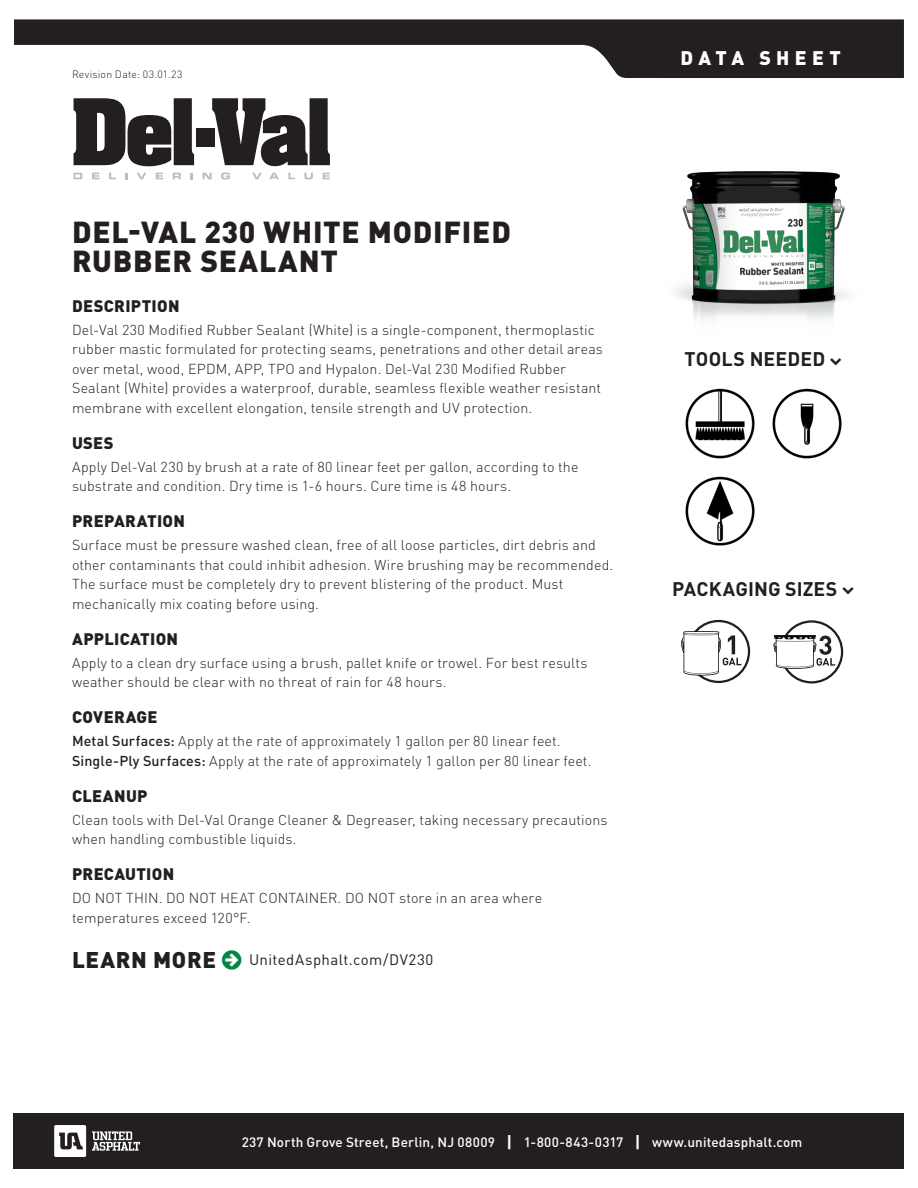
<style>
.page{position:relative;width:918px;height:1188px;background:#fff}
.page>*{position:absolute;margin:0;border:0;box-sizing:border-box;transform-origin:0 0}
.t1{font:900 30px/28.5px "DIN Pro";letter-spacing:.025em;color:#231f20}
.t2{font:900 22.5px "DIN Pro";letter-spacing:.03em;color:#231f20}
.t3{font:700 19.5px "DIN Pro";letter-spacing:.005em;color:#231f20}
.t4{font:900 19.5px "DIN Pro";letter-spacing:.275em;color:#fff}
.t5{font:900 16.5px "DIN Pro";letter-spacing:.02em;color:#231f20}
.t6{font:15px "DIN Pro";letter-spacing:.025em;color:#231f20}
.t7{font:300 14.25px/19.5px "DIN Pro";letter-spacing:.01em;color:#231f20}
.t8{font:500 13.5px "DIN Pro";letter-spacing:.015em;color:#fff}
.t9{font:300 10.5px "DIN Pro";letter-spacing:.02em;color:#231f20}
.s1{font-weight:500}
.s2{font-weight:700;font-size:16.5px}
</style>
<div class="page">
<svg style="left:14px;top:19px;width:890px;height:59px;fill:#231f20"></svg>
<div style="left:14px;top:1113px;width:890px;height:56px;background:#231f20"></div>
<svg style="left:54px;top:1125px;width:32px;height:32px"></svg>
<svg style="left:92px;top:1131px;width:48px;height:20px"></svg>
<svg style="left:74px;top:98px;width:120px;height:69px"></svg>
<svg style="left:212px;top:98px;width:118px;height:68px"></svg>
<div style="left:196px;top:128px;width:19px;height:19px;background:#231f20"></div>
<svg style="left:74px;top:173px;width:8px;height:6px"></svg>
<svg style="left:92px;top:173px;width:7px;height:6px"></svg>
<svg style="left:109px;top:173px;width:7px;height:6px"></svg>
<svg style="left:125px;top:173px;width:2px;height:6px"></svg>
<svg style="left:137px;top:173px;width:9px;height:6px"></svg>
<svg style="left:156px;top:173px;width:7px;height:6px"></svg>
<svg style="left:173px;top:173px;width:8px;height:6px"></svg>
<svg style="left:191px;top:173px;width:2px;height:6px"></svg>
<svg style="left:203px;top:173px;width:9px;height:6px"></svg>
<svg style="left:221px;top:173px;width:9px;height:6px"></svg>
<svg style="left:252px;top:173px;width:10px;height:6px"></svg>
<svg style="left:269px;top:173px;width:10px;height:6px"></svg>
<svg style="left:288px;top:173px;width:7px;height:6px"></svg>
<svg style="left:304px;top:173px;width:9px;height:6px"></svg>
<svg style="left:323px;top:173px;width:7px;height:6px"></svg>
<img style="left:685px;top:388px;width:70px;height:158px">
<img style="left:772px;top:388px;width:70px;height:71px">
<svg style="left:681px;top:620px;width:69px;height:63px"></svg>
<svg style="left:773px;top:620px;width:70px;height:64px"></svg>
<img style="left:676px;top:171px;width:172px;height:150px">
<p class="t9" style="left:72px;top:67px;width:112px">Revision Date: 03.01.23</p>
<h1 class="t1" style="left:72px;top:217px;width:440px">DEL-VAL 230 WHITE MODIFIED<br>RUBBER SEALANT</h1>
<p class="t5" style="left:72px;top:295px;width:109px">DESCRIPTION</p>
<p class="t7" style="left:72px;top:319px;width:533px">Del-Val 230 Modified Rubber Sealant (White) is a single-component, thermoplastic rubber mastic formulated for protecting seams, penetrations and other detail areas over metal, wood, EPDM, APP, TPO and Hypalon. Del-Val 230 Modified Rubber Sealant (White) provides a waterproof, durable, seamless flexible weather resistant membrane with excellent elongation, tensile strength and UV protection.</p>
<p class="t5" style="left:72px;top:432px;width:43px">USES</p>
<p class="t7" style="left:72px;top:456px;width:508px">Apply Del-Val 230 by brush at a rate of 80 linear feet per gallon, according to the substrate and condition. Dry time is 1-6 hours. Cure time is 48 hours.</p>
<p class="t5" style="left:72px;top:510px;width:114px">PREPARATION</p>
<p class="t7" style="left:72px;top:535px;width:543px">Surface must be pressure washed clean, free of all loose particles, dirt debris and other contaminants that could inhibit adhesion. Wire brushing may be recommended.<br>The surface must be completely dry to prevent blistering of the product. Must mechanically mix coating before using.</p>
<p class="t5" style="left:72px;top:628px;width:108px">APPLICATION</p>
<p class="t7" style="left:72px;top:652px;width:517px">Apply to a clean dry surface using a brush, pallet knife or trowel. For best results weather should be clear with no threat of rain for 48 hours.</p>
<p class="t5" style="left:72px;top:706px;width:87px">COVERAGE</p>
<p class="t7" style="left:72px;top:731px;width:521px"><span class="s1">Metal Surfaces:</span> Apply at the rate of approximately 1 gallon per 80 linear feet.<br><span class="s1">Single-Ply Surfaces:</span> Apply at the rate of approximately 1 gallon per 80 linear feet.</p>
<p class="t5" style="left:72px;top:785px;width:77px">CLEANUP</p>
<p class="t7" style="left:72px;top:809px;width:537px">Clean tools with Del-Val Orange Cleaner &amp; Degreaser, taking necessary precautions when handling combustible liquids.</p>
<p class="t5" style="left:72px;top:863px;width:104px">PRECAUTION</p>
<p class="t7" style="left:72px;top:888px;width:472px">DO NOT THIN. DO NOT HEAT CONTAINER. DO NOT store in an area where temperatures exceed 120°F.</p>
<h2 class="t2" style="left:72px;top:945px;width:145px">LEARN MORE</h2>
<p class="t6" style="left:249px;top:949px;width:186px">UnitedAsphalt.com/DV230</p>
<h3 class="t4" style="left:681px;top:45px;width:162px">DATA SHEET</h3>
<h3 class="t3" style="left:685px;top:346px;width:142px">TOOLS NEEDED</h3>
<h3 class="t3" style="left:672px;top:576px;width:167px">PACKAGING SIZES</h3>
<p class="t8" style="left:242px;top:1133px;width:562px">237 North Grove Street, Berlin, NJ 08009 <span class="s2">|</span> 1-800-843-0317 <span class="s2">|</span> www.unitedasphalt.com</p>
</div>
